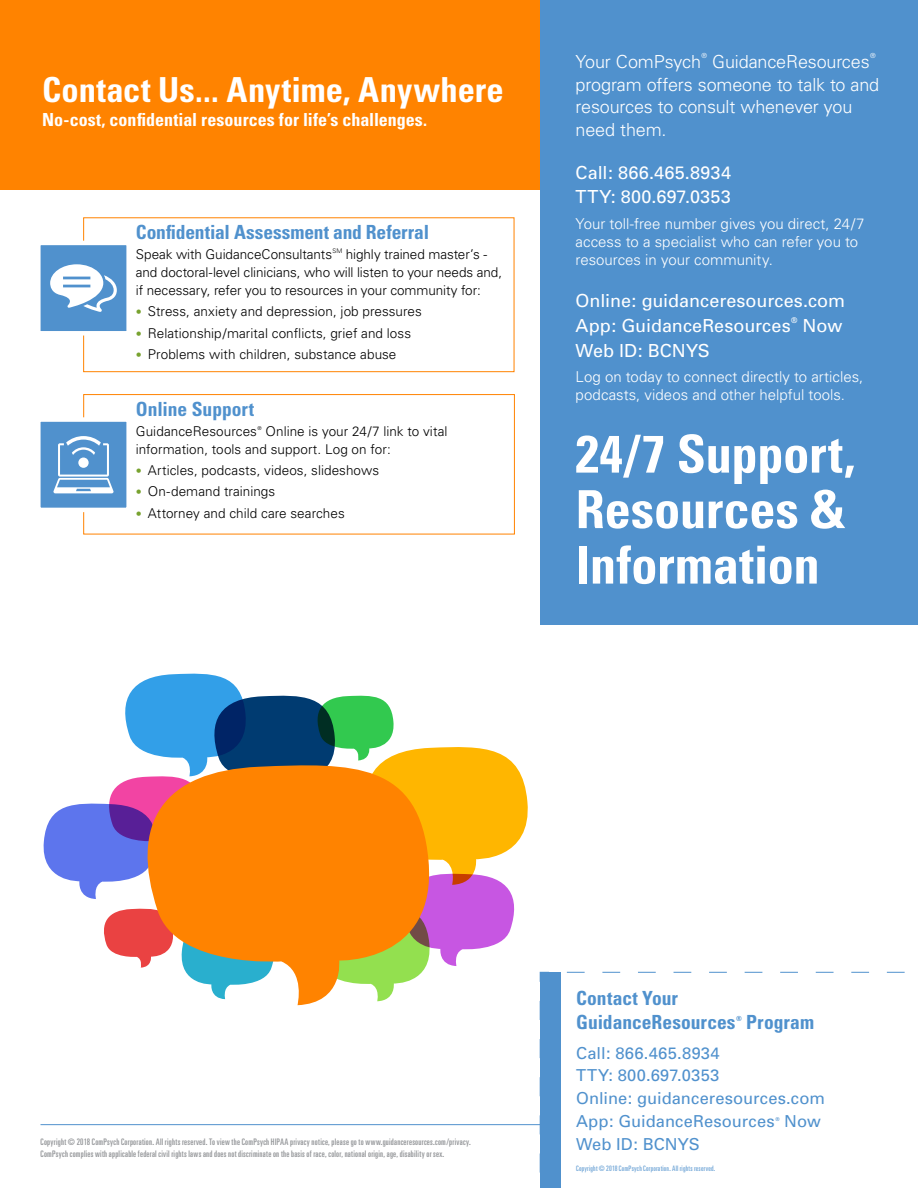
<style>
.page{position:relative;width:918px;height:1188px;background:#fff}
.page>*{position:absolute;margin:0;border:0;box-sizing:border-box;transform-origin:0 0}
.t1{font:700 condensed 52.5px/55.5px "Univers";letter-spacing:-.005em;color:#fff}
.t2{font:700 condensed 34.5px "Univers";letter-spacing:.005em;color:#fff}
.t3{font:700 condensed 19.5px/24px "Univers";color:#5091cd}
.t4{font:300 18px/22.5px "Univers";letter-spacing:-.01em;color:#fff}
.t5{font:18px/24.6px "Univers";color:#fff}
.t6{font:700 condensed 18px "Univers";color:#fff}
.t7{font:18px/24.6px "Univers";letter-spacing:.02em;color:#fff}
.t8{font:16.5px/22.8px "Univers";letter-spacing:.005em;color:#5091cd}
.t9{font:300 15px/18px "Univers";color:#fff}
.t10{font:300 13.5px/18px "Univers";color:#000}
.t11{font:ultra-condensed 9px/12px "Univers";letter-spacing:.03em;color:#939598}
.t12{font:7.8px "Univers";color:#fff}
.t13{font:ultra-condensed 7.5px "Univers";letter-spacing:.03em;color:#73a7d7}
.t14{font:300 7.05px "Univers";color:#fff}
.t15{font:700 condensed 7.05px "Univers";color:#5091cd}
.t16{font:300 6.3px "Univers";color:#000}
.t17{font:5.25px "Univers";color:#5091cd}
.t18{font:300 5.25px "Univers";color:#000}
.s1{font-size:12px;color:#78a22f}
</style>
<div class="page">
<div style="left:0;top:0;width:918px;height:189px;background:#ff8300"></div>
<div style="left:540px;top:0;width:378px;height:624px;background:#5091cd"></div>
<hr style="left:40px;top:1124px;width:500px;height:1px;background:#5091cd">
<svg style="left:540px;top:972px;width:365px;height:216px"></svg>
<div style="left:83px;top:217px;width:431px;height:155px;border:1px solid #ff8300"></div>
<div style="left:83px;top:394px;width:432px;height:140px;border:1px solid #ff8300"></div>
<div style="left:38px;top:243px;width:91px;height:90px;background:#5091cd"></div>
<svg style="left:50px;top:264px;width:67px;height:48px"></svg>
<div style="left:36px;top:241px;width:95px;height:95px;border:4px solid #fff"></div>
<div style="left:38px;top:420px;width:91px;height:90px;background:#5091cd"></div>
<svg style="left:53px;top:436px;width:61px;height:57px"></svg>
<div style="left:36px;top:417px;width:95px;height:95px;border:4px solid #fff"></div>
<svg style="left:44px;top:674px;width:484px;height:292px"></svg>
<svg style="left:128px;top:762px;width:310px;height:243px;background:#ec973c"></svg>
<h2 class="t2" style="left:42px;top:69px;width:463px">Contact Us... Anytime, Anywhere</h2>
<h3 class="t6" style="left:42px;top:109px;width:387px">No-cost, confidential resources for life’s challenges.</h3>
<h3 class="t3" style="left:136px;top:220px;width:295px">Confidential Assessment and Referral</h3>
<p class="t10" style="left:136px;top:245px;width:198px">Speak with GuidanceConsultants</p>
<p class="t16" style="left:332px;top:247px;width:11px">SM</p>
<p class="t10" style="left:136px;top:245px;width:368px;text-indent:210px">highly trained master’s - and doctoral-level clinicians, who will listen to your needs and, if necessary, refer you to resources in your community for:</p>
<p class="t10" style="left:136px;top:303px;width:288px"><span class="s1">•</span> Stress, anxiety and depression, job pressures</p>
<p class="t10" style="left:136px;top:324px;width:277px"><span class="s1">•</span> Relationship/marital conflicts, grief and loss</p>
<p class="t10" style="left:136px;top:345px;width:262px"><span class="s1">•</span> Problems with children, substance abuse</p>
<h3 class="t3" style="left:136px;top:397px;width:120px">Online Support</h3>
<p class="t10" style="left:136px;top:422px;width:123px">GuidanceResources</p>
<p class="t18" style="left:258px;top:425px;width:6px">®</p>
<p class="t10" style="left:136px;top:422px;width:313px;text-indent:130px">Online is your 24/7 link to vital information, tools and support. Log on for:</p>
<p class="t10" style="left:136px;top:461px;width:245px"><span class="s1">•</span> Articles, podcasts, videos, slideshows</p>
<p class="t10" style="left:136px;top:483px;width:141px"><span class="s1">•</span> On-demand trainings</p>
<p class="t10" style="left:136px;top:504px;width:210px"><span class="s1">•</span> Attorney and child care searches</p>
<h3 class="t4" style="left:576px;top:51px;width:127px">Your ComPsych</h3>
<p class="t14" style="left:702px;top:52px;width:7px">®</p>
<h3 class="t4" style="left:712px;top:51px;width:159px">GuidanceResources</h3>
<p class="t14" style="left:870px;top:52px;width:7px">®</p>
<h3 class="t4" style="left:576px;top:73px;width:305px">program offers someone to talk to and resources to consult whenever you need them.</h3>
<h3 class="t7" style="left:576px;top:160px;width:157px">Call: 866.465.8934<br>TTY: 800.697.0353</h3>
<p class="t9" style="left:576px;top:214px;width:290px">Your toll-free number gives you direct, 24/7 access to a specialist who can refer you to resources in your community.</p>
<h3 class="t5" style="left:576px;top:289px;width:271px">Online: guidanceresources.com<br>App: GuidanceResources</h3>
<p class="t12" style="left:791px;top:316px;width:8px">®</p>
<h3 class="t5" style="left:803px;top:314px;width:41px">Now</h3>
<h3 class="t5" style="left:576px;top:338px;width:136px">Web ID: BCNYS</h3>
<p class="t9" style="left:576px;top:368px;width:289px">Log on today to connect directly to articles, podcasts, videos and other helpful tools.</p>
<h1 class="t1" style="left:576px;top:426px;width:281px">24/7 Support,<br>Resources &amp;<br>Information</h1>
<p class="t11" style="left:41px;top:1136px;width:432px">Copyright © 2018 ComPsych Corporation. All rights reserved. To view the ComPsych HIPAA privacy notice, please go to www.guidanceresources.com/privacy.<br>ComPsych complies with applicable federal civil rights laws and does not discriminate on the basis of race, color, national origin, age, disability or sex.</p>
<h3 class="t3" style="left:576px;top:986px;width:161px">Contact Your<br>GuidanceResources</h3>
<p class="t15" style="left:736px;top:1014px;width:7px">®</p>
<h3 class="t3" style="left:746px;top:1010px;width:69px">Program</h3>
<p class="t8" style="left:576px;top:1042px;width:250px">Call: 866.465.8934<br>TTY: 800.697.0353<br>Online: guidanceresources.com<br>App: GuidanceResources</p>
<p class="t17" style="left:775px;top:1116px;width:6px">®</p>
<p class="t8" style="left:784px;top:1110px;width:38px">Now</p>
<p class="t8" style="left:576px;top:1133px;width:125px">Web ID: BCNYS</p>
<p class="t13" style="left:576px;top:1165px;width:141px">Copyright © 2018 ComPsych Corporation. All rights reserved.</p>
</div>
